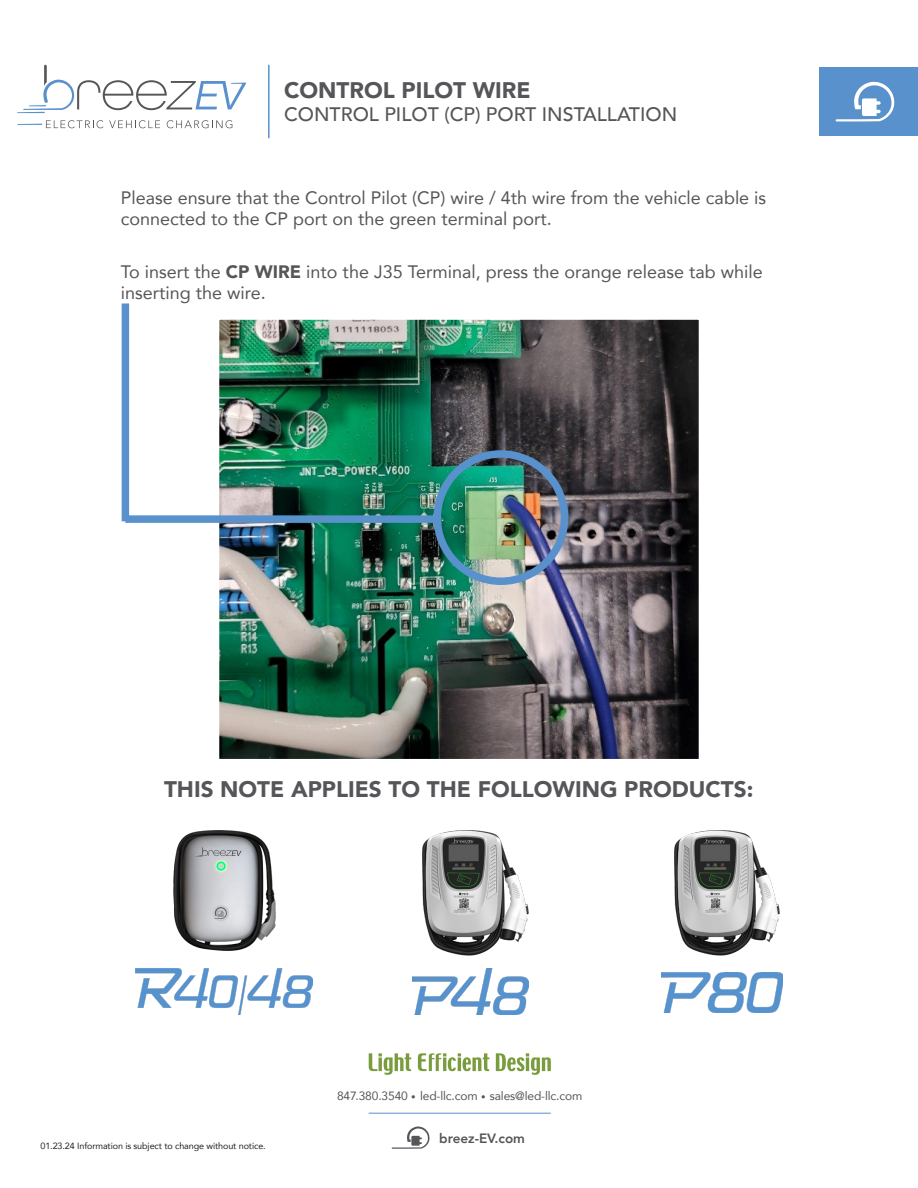
<style>
.page{position:relative;width:918px;height:1188px;background:#fff}
.page>*{position:absolute;margin:0;border:0;box-sizing:border-box;transform-origin:0 0}
.t1{font:900 22.5px "Avenir";color:#555659}
.t2{font:500 19.5px "Avenir";color:#555659}
.t3{font:18px/21px "Avenir";color:#555659}
.t4{font:800 13.5px "Avenir";color:#555659}
.t5{font:12px "Avenir";letter-spacing:-.01em;color:#555659}
.t6{font:9px "Avenir";letter-spacing:-.01em;color:#231f20}
.s1{font-weight:900}
.s2{font-size:9px}
.s3{font-weight:300;font-size:9px}
</style>
<div class="page">
<hr style="left:369px;top:1113px;width:182px;height:1px;background:#5991cc">
<svg style="left:392px;top:1126px;width:38px;height:23px"></svg>
<svg style="left:369px;top:1053px;width:42px;height:22px"></svg>
<svg style="left:496px;top:1053px;width:55px;height:22px"></svg>
<svg style="left:418px;top:1053px;width:71px;height:18px"></svg>
<hr style="left:268px;top:65px;width:2px;height:73px;background:#5991cc">
<div style="left:819px;top:67px;width:99px;height:69px;background:#5991cc"></div>
<svg style="left:109px;top:120px;width:51px;height:8px"></svg>
<svg style="left:167px;top:120px;width:65px;height:8px"></svg>
<svg style="left:17px;top:120px;width:86px;height:8px"></svg>
<svg style="left:17px;top:65px;width:229px;height:48px"></svg>
<svg style="left:836px;top:82px;width:59px;height:39px"></svg>
<img style="left:221px;top:321px;width:476px;height:436px">
<div style="left:218px;top:318px;width:482px;height:442px;border:2px solid #fff"></div>
<img style="left:172px;top:830px;width:104px;height:139px">
<img style="left:423px;top:830px;width:106px;height:126px">
<img style="left:674px;top:830px;width:106px;height:126px">
<img style="left:413px;top:969px;width:116px;height:45px">
<img style="left:662px;top:973px;width:121px;height:40px">
<img style="left:135px;top:969px;width:178px;height:45px">
<div style="left:434px;top:450px;width:134px;height:135px;border:8px solid #5991cc;border-radius:50%"></div>
<div style="left:125px;top:515px;width:312px;height:8px;background:#5991cc"></div>
<div style="left:122px;top:303px;width:7px;height:218px;background:#5991cc"></div>
<p class="t1" style="left:284px;top:70px;width:248px">CONTROL PILOT WIRE</p>
<p class="t2" style="left:284px;top:97px;width:395px">CONTROL PILOT (CP) PORT INSTALLATION</p>
<p class="t3" style="left:121px;top:187px;width:647px">Please ensure that the Control Pilot (CP) wire / 4th wire from the vehicle cable is connected to the CP port on the green terminal port.</p>
<p class="t3" style="left:121px;top:261px;width:644px">To insert the <span class="s1">CP WIRE</span> into the J35 Terminal, press the orange release tab while inserting the wire.</p>
<p class="t1" style="left:164px;top:770px;width:591px">THIS NOTE APPLIES TO THE FOLLOWING PRODUCTS:</p>
<p class="t6" style="left:40px;top:1138px;width:227px">01.23.24 Information is subject to change without notice.</p>
<p class="t5" style="left:337px;top:1086px;width:247px">847.380.3540 <span class="s2">•</span> led-llc.com <span class="s3">•</span> sales@led-llc.com</p>
<p class="t4" style="left:439px;top:1128px;width:87px">breez-EV.com</p>
</div>
